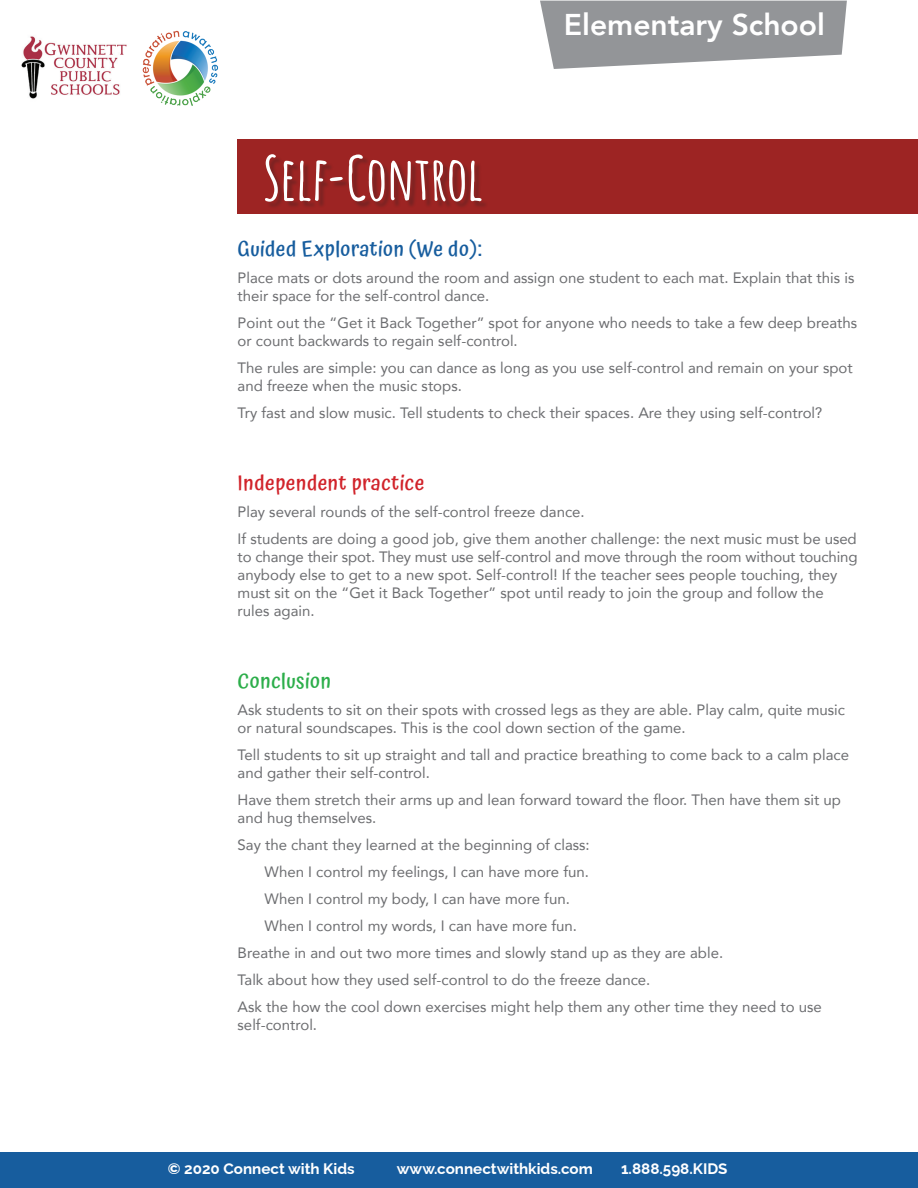
<style>
.page{position:relative;width:918px;height:1188px;background:#fff}
.page>*{position:absolute;margin:0;border:0;box-sizing:border-box;transform-origin:0 0}
.t1{font:700 60px "Amatic SC";letter-spacing:-.015em;color:#fff}
.t2{font:800 30px "Avenir";color:#fff}
.t3{font:500 21px "Atma";letter-spacing:.025em;color:#175d9e}
.t4{font:500 21px "Atma";letter-spacing:.025em;color:#d1232a}
.t5{font:500 21px "Atma";letter-spacing:.025em;color:#2cae4a}
.t6{font:700 15.15px "Raleway";color:#fff}
.t7{font:15px/18px "Avenir";color:#6c6d70}
</style>
<div class="page">
<svg style="left:540px;top:1px;width:307px;height:68px;background:#a1a3a5"></svg>
<div style="left:0;top:1152px;width:918px;height:36px;background:#175d9e"></div>
<img style="left:142px;top:30px;width:77px;height:76px">
<img style="left:21px;top:36px;width:106px;height:63px">
<div style="left:238px;top:139px;width:680px;height:75px;background:#9d2423"></div>
<div style="left:267px;top:156px;width:222px;height:53px;background:#231f20;opacity:.3"></div>
<h1 class="t1" style="left:263px;top:132px;width:222px">SELF-CONTROL</h1>
<h2 class="t2" style="left:564px;top:1px;width:263px">Elementary School</h2>
<h3 class="t3" style="left:238px;top:234px;width:246px">Guided Exploration (We do):</h3>
<p class="t7" style="left:238px;top:268px;width:618px">Place mats or dots around the room and assign one student to each mat. Explain that this is their space for the self-control dance.</p>
<p class="t7" style="left:238px;top:313px;width:621px">Point out the “Get it Back Together” spot for anyone who needs to take a few deep breaths or count backwards to regain self-control.</p>
<p class="t7" style="left:238px;top:358px;width:617px">The rules are simple: you can dance as long as you use self-control and remain on your spot and freeze when the music stops.</p>
<p class="t7" style="left:238px;top:403px;width:586px">Try fast and slow music. Tell students to check their spaces. Are they using self-control?</p>
<h3 class="t4" style="left:238px;top:468px;width:188px">Independent practice</h3>
<p class="t7" style="left:238px;top:497px;width:621px;line-height:27px">Play several rounds of the self-control freeze dance.<br>If students are doing a good job, give them another challenge: the next music must be used</p>
<p class="t7" style="left:238px;top:547px;width:621px">to change their spot. They must use self-control and move through the room without touching anybody else to get to a new spot. Self-control! If the teacher sees people touching, they must sit on the “Get it Back Together” spot until ready to join the group and follow the rules again.</p>
<h3 class="t5" style="left:238px;top:666px;width:95px">Conclusion</h3>
<p class="t7" style="left:238px;top:700px;width:609px">Ask students to sit on their spots with crossed legs as they are able. Play calm, quite music or natural soundscapes. This is the cool down section of the game.</p>
<p class="t7" style="left:238px;top:745px;width:613px">Tell students to sit up straight and tall and practice breathing to come back to a calm place and gather their self-control.</p>
<p class="t7" style="left:238px;top:790px;width:605px">Have them stretch their arms up and lean forward toward the floor. Then have them sit up and hug themselves.</p>
<p class="t7" style="left:238px;top:835px;width:354px">Say the chant they learned at the beginning of class:</p>
<p class="t7" style="left:265px;top:862px;width:326px">When I control my feelings, I can have more fun.</p>
<p class="t7" style="left:265px;top:889px;width:307px">When I control my body, I can have more fun.</p>
<p class="t7" style="left:265px;top:916px;width:314px">When I control my words, I can have more fun.</p>
<p class="t7" style="left:238px;top:943px;width:487px">Breathe in and out two more times and slowly stand up as they are able.</p>
<p class="t7" style="left:238px;top:970px;width:414px">Talk about how they used self-control to do the freeze dance.</p>
<p class="t7" style="left:238px;top:997px;width:586px">Ask the how the cool down exercises might help them any other time they need to use</p>
<p class="t7" style="left:238px;top:1015px;width:81px">self-control.</p>
<p class="t6" style="left:168px;top:1157px;width:188px">© 2020 Connect with Kids</p>
<p class="t6" style="left:397px;top:1157px;width:198px">www.connectwithkids.com</p>
<p class="t6" style="left:621px;top:1157px;width:108px">1.888.598.KIDS</p>
</div>
